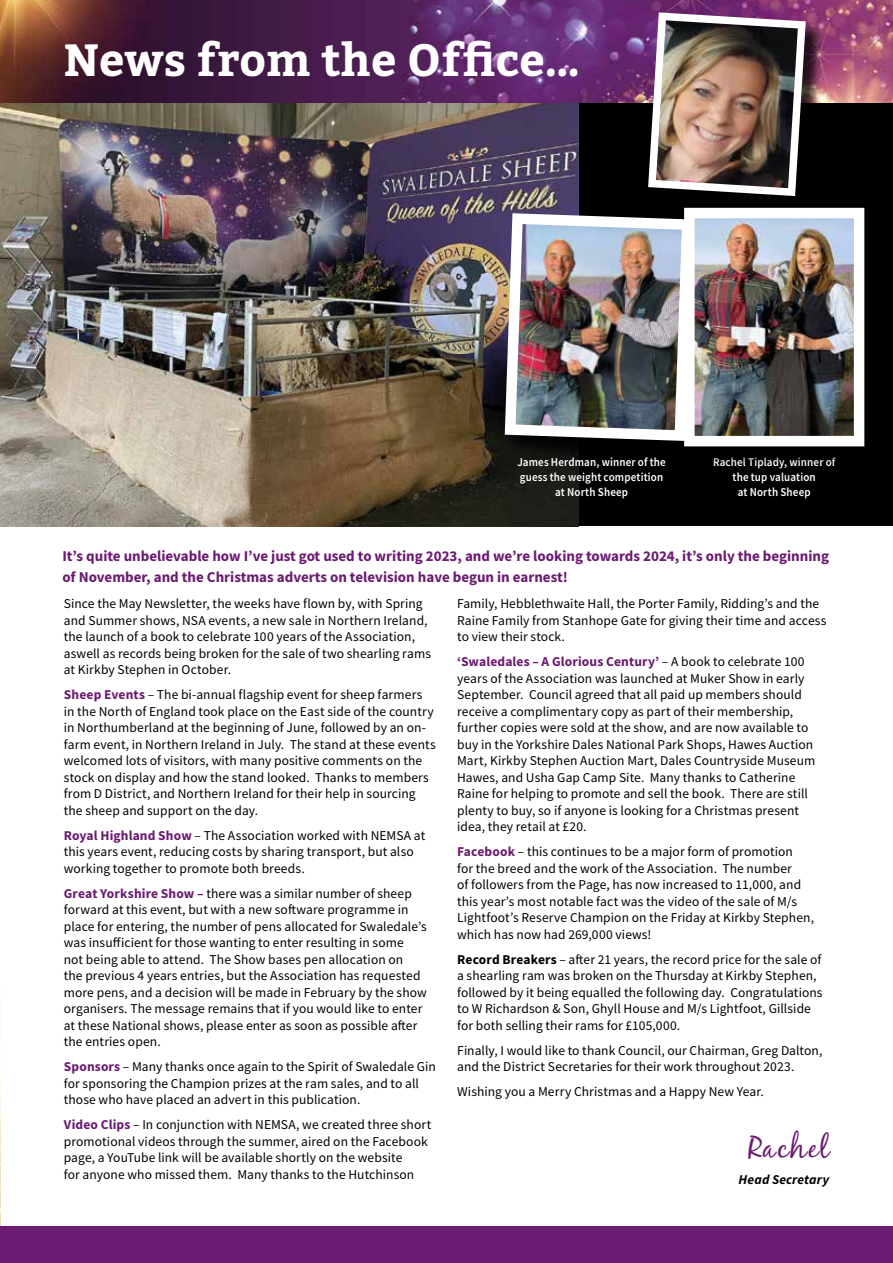
<style>
.page{position:relative;width:893px;height:1263px;background:#fff}
.page>*{position:absolute;margin:0;border:0;box-sizing:border-box;transform-origin:0 0}
.t1{font:700 45px "Bitter";color:#fff}
.t2{font:30px "Black Jack";letter-spacing:.06em;color:#6b1b71}
.t3{font:700 15px/21px "Source Sans Pro";color:#6b1b71}
.t4{font:13.5px/16.5px "Source Sans Pro";letter-spacing:.005em;color:#000}
.t5{font:italic 700 13.5px "Source Sans Pro";letter-spacing:.01em;color:#000}
.t6{font:600 12px/15px "Source Sans Pro";letter-spacing:.015em;color:#fff;text-align:center;scale:.92 1}
.s1{font-weight:700;color:#6b1b71}
.s2{font-weight:700}
</style>
<div class="page">
<img style="left:0;top:1020px;width:1px;height:206px">
<img style="left:0;top:0;width:893px;height:104px">
<div style="left:0;top:1226px;width:893px;height:37px;background:#6b1b71"></div>
<div style="left:0;top:104px;width:893px;height:422px;background:#000"></div>
<img style="left:0;top:104px;width:578px;height:422px">
<div style="left:507px;top:216px;width:204px;height:244px;background:#000;opacity:.75"></div>
<img style="left:499px;top:208px;width:185px;height:238px">
<div style="left:651px;top:15px;width:173px;height:199px;background:#000;opacity:.75"></div>
<img style="left:644px;top:8px;width:166px;height:192px">
<div style="left:686px;top:210px;width:197px;height:255px;background:#000"></div>
<img style="left:695px;top:219px;width:158px;height:216px">
<div style="left:684px;top:208px;width:180px;height:238px;border:10px solid #fff"></div>
<h1 class="t1" style="left:64px;top:26px;width:518px">News from the Office…</h1>
<p class="t6" style="left:517px;top:454px;width:163px">James Herdman, winner of the guess the weight competition at North Sheep</p>
<p class="t6" style="left:713px;top:454px;width:134px">Rachel Tiplady, winner of the tup valuation<br>at North Sheep</p>
<p class="t3" style="left:62px;top:545px;width:768px">It’s quite unbelievable how I’ve just got used to writing 2023, and we’re looking towards 2024, it’s only the beginning of November, and the Christmas adverts on television have begun in earnest!</p>
<p class="t4" style="left:64px;top:596px;width:369px">Since the May Newsletter, the weeks have flown by, with Spring and Summer shows, NSA events, a new sale in Northern Ireland, the launch of a book to celebrate 100 years of the Association, aswell as records being broken for the sale of two shearling rams at Kirkby Stephen in October.</p>
<p class="t4" style="left:64px;top:687px;width:373px"><span class="s1">Sheep Events</span> – The bi-annual flagship event for sheep farmers in the North of England took place on the East side of the country in Northumberland at the beginning of June, followed by an on&shy;farm event, in Northern Ireland in July. The stand at these events welcomed lots of visitors, with many positive comments on the stock on display and how the stand looked. Thanks to members from D District, and Northern Ireland for their help in sourcing the sheep and support on the day.</p>
<p class="t4" style="left:64px;top:827px;width:363px"><span class="s1">Royal Highland Show</span> – The Association worked with NEMSA at this years event, reducing costs by sharing transport, but also working together to promote both breeds.</p>
<p class="t4" style="left:64px;top:885px;width:365px"><span class="s1">Great Yorkshire Show –</span> there was a similar number of sheep forward at this event, but with a new software programme in place for entering, the number of pens allocated for Swaledale’s was insufficient for those wanting to enter resulting in some<br>not being able to attend. The Show bases pen allocation on<br>the previous 4 years entries, but the Association has requested more pens, and a decision will be made in February by the show organisers. The message remains that if you would like to enter at these National shows, please enter as soon as possible after the entries open.</p>
<p class="t4" style="left:64px;top:1059px;width:374px"><span class="s1">Sponsors</span> – Many thanks once again to the Spirit of Swaledale Gin for sponsoring the Champion prizes at the ram sales, and to all those who have placed an advert in this publication.</p>
<p class="t4" style="left:64px;top:1117px;width:369px"><span class="s1">Video Clips</span> – In conjunction with NEMSA, we created three short promotional videos through the summer, aired on the Facebook page, a YouTube link will be available shortly on the website<br>for anyone who missed them. Many thanks to the Hutchinson</p>
<p class="t4" style="left:457px;top:595px;width:371px">Family, Hebblethwaite Hall, the Porter Family, Ridding’s and the<br>Raine Family from Stanhope Gate for giving their time and access to view their stock.</p>
<p class="t4" style="left:457px;top:653px;width:360px"><span class="s1">‘Swaledales – A Glorious Century’</span> – A book to celebrate 100 years of the Association was launched at Muker Show in early September. Council agreed that all paid up members should receive a complimentary copy as part of their membership, further copies were sold at the show, and are now available to buy in the Yorkshire Dales National Park Shops, Hawes Auction Mart, Kirkby Stephen Auction Mart, Dales Countryside Museum Hawes, and Usha Gap Camp Site. Many thanks to Catherine Raine for helping to promote and sell the book. There are still plenty to buy, so if anyone is looking for a Christmas present idea, they retail at £20.</p>
<p class="t4" style="left:457px;top:843px;width:358px"><span class="s1">Facebook</span> – this continues to be a major form of promotion<br>for the breed and the work of the Association. The number<br>of followers from the Page, has now increased to 11,000, and this year’s most notable fact was the video of the sale of M/s Lightfoot’s Reserve Champion on the Friday at Kirkby Stephen, which has now had 269,000 views!</p>
<p class="t4" style="left:457px;top:951px;width:367px"><span class="s2">Record Breakers</span> – after 21 years, the record price for the sale of a shearling ram was broken on the Thursday at Kirkby Stephen, followed by it being equalled the following day. Congratulations to W Richardson &amp; Son, Ghyll House and M/s Lightfoot, Gillside for both selling their rams for £105,000.</p>
<p class="t4" style="left:457px;top:1042px;width:367px">Finally, I would like to thank Council, our Chairman, Greg Dalton, and the District Secretaries for their work throughout 2023.</p>
<p class="t4" style="left:457px;top:1083px;width:308px">Wishing you a Merry Christmas and a Happy New Year.</p>
<h2 class="t2" style="left:748px;top:1129px;width:82px">Rachel</h2>
<p class="t5" style="left:739px;top:1170px;width:92px">Head Secretary</p>
</div>
